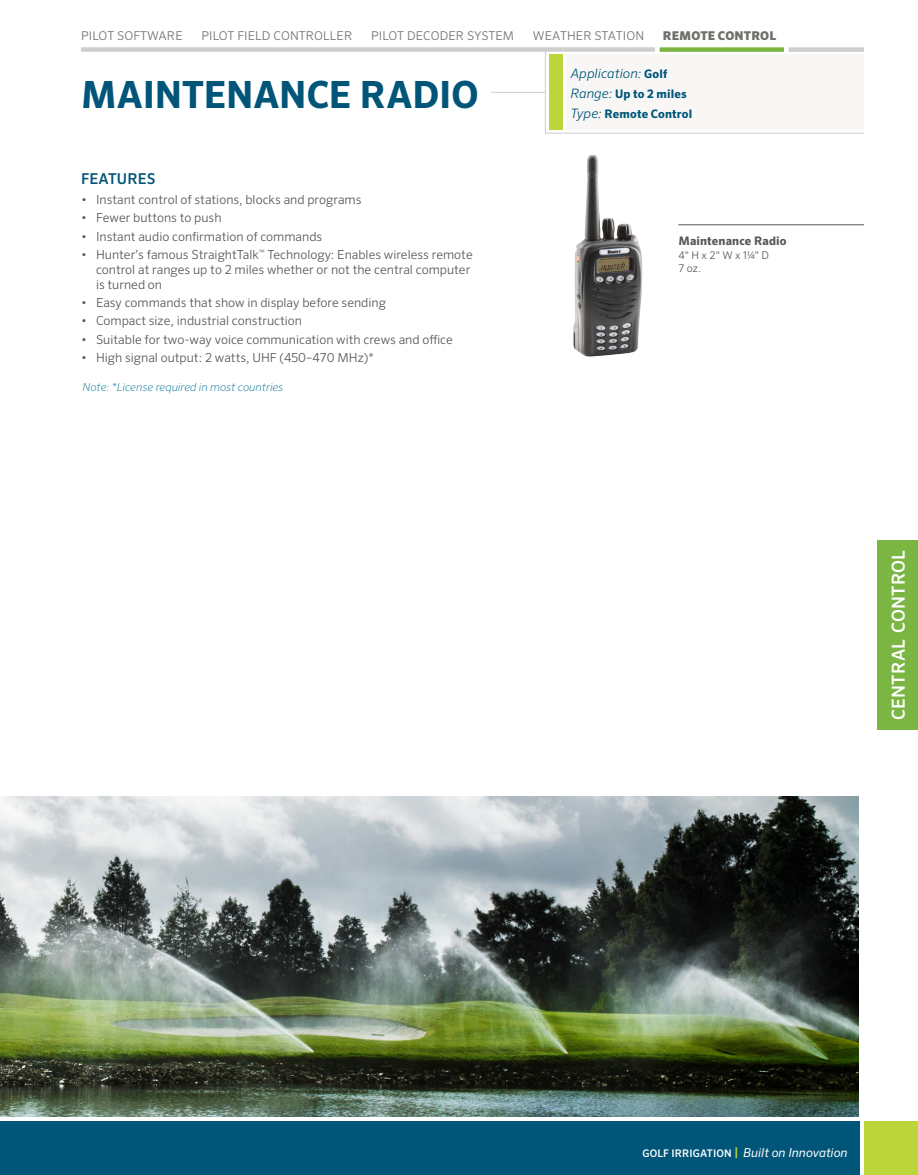
<style>
.page{position:relative;width:918px;height:1175px;background:#fff}
.page>*{position:absolute;margin:0;border:0;box-sizing:border-box;transform-origin:0 0}
.Product_Name_Header{font:700 37.5px "Sero Pro";letter-spacing:-.005em;color:#005579}
.t1{font:500 18px "Sero Pro";letter-spacing:.01em;color:#fff}
.Subhead{font:500 15px "Sero Pro";letter-spacing:.01em;color:#005579}
.Quick_Read_Specs{font:italic 300 13.05px "Sero Pro";letter-spacing:.005em;color:#005579}
.t2{font:300 12.45px/15px "Sero Pro";color:#565855}
.t3{font:italic 12.3px "Sero Pro";color:#fff}
.Top_Nav_Regular_-_Sp{font:300 12.15px "Sero Pro";letter-spacing:.01em;color:#706f6b}
.Top_Nav_Regular_-_Sp-2{font:900 12.15px "Sero Pro";letter-spacing:.01em;color:#706f6b}
.Quick_Read_Specs-2{font:700 11.7px "Sero Pro";letter-spacing:.015em;color:#005579}
.Side_bar_Information{font:700 11.7px "Sero Pro";letter-spacing:.01em;color:#565855}
.notes_style{font:italic 200 10.95px "Sero Pro";color:#077294}
.Side_bar_Information-2{font:300 10.65px/13.5px "Sero Pro";color:#565855}
.s1{font-weight:700;font-style:normal;font-size:11.7px}
.s2{font-weight:300;font-style:italic;font-size:13.05px}
.s3{font-weight:500;font-style:normal;font-size:10.5px}
.s4{font-weight:500;font-style:normal;font-size:12px;color:#bcd53a}
</style>
<div class="page">
<div style="left:0;top:1120px;width:860px;height:54px;background:#005579"></div>
<div style="left:864px;top:1120px;width:54px;height:54px;background:#bcd53a"></div>
<div style="left:878px;top:540px;width:40px;height:189px;background:#7ab641"></div>
<svg style="left:545px;top:50px;width:319px;height:84px"></svg>
<div style="left:566px;top:54px;width:298px;height:76px;background:#f8f7f5"></div>
<div style="left:81px;top:47px;width:574px;height:5px;background:#d0cecc"></div>
<div style="left:660px;top:47px;width:124px;height:5px;background:#7ab641"></div>
<div style="left:789px;top:47px;width:75px;height:5px;background:#d0cecc"></div>
<hr style="left:678px;top:224px;width:186px;height:1px;background:#565855">
<img style="left:573px;top:155px;width:70px;height:202px">
<div style="left:550px;top:54px;width:13px;height:76px;background:#bcd53a"></div>
<hr style="left:491px;top:92px;width:55px;height:1px;background:#d0cecc">
<img style="left:0;top:796px;width:859px;height:320px">
<p class="Top_Nav_Regular_-_Sp" style="left:81px;top:28px;width:103px">PILOT SOFTWARE</p>
<p class="Top_Nav_Regular_-_Sp" style="left:201px;top:28px;width:152px">PILOT FIELD CONTROLLER</p>
<p class="Top_Nav_Regular_-_Sp" style="left:371px;top:28px;width:145px">PILOT DECODER SYSTEM</p>
<p class="Top_Nav_Regular_-_Sp" style="left:533px;top:28px;width:113px">WEATHER STATION</p>
<p class="Top_Nav_Regular_-_Sp-2" style="left:663px;top:28px;width:115px">REMOTE CONTROL</p>
<p class="Product_Name_Header" style="left:81px;top:72px;width:399px">MAINTENANCE RADIO</p>
<p class="Subhead" style="left:81px;top:169px;width:76px">FEATURES</p>
<p class="t2" style="left:81px;top:192px;width:282px">• Instant control of stations, blocks and programs</p>
<p class="t2" style="left:81px;top:210px;width:142px">• Fewer buttons to push</p>
<p class="t2" style="left:81px;top:229px;width:243px">• Instant audio confirmation of commands</p>
<p class="t2" style="left:96px;top:247px;width:378px;text-indent:-15px">• Hunter’s famous StraightTalk<sup>™</sup> Technology: Enables wireless remote control at ranges up to 2 miles whether or not the central computer is turned on</p>
<p class="t2" style="left:81px;top:295px;width:307px">• Easy commands that show in display before sending</p>
<p class="t2" style="left:81px;top:313px;width:223px">• Compact size, industrial construction</p>
<p class="t2" style="left:81px;top:331px;width:373px">• Suitable for two-way voice communication with crews and office</p>
<p class="t2" style="left:81px;top:350px;width:294px">• High signal output: 2 watts, UHF (450–470 MHz)*</p>
<p class="notes_style" style="left:82px;top:380px;width:202px">Note: *License required in most countries</p>
<p class="Quick_Read_Specs" style="left:570px;top:65px;width:98px">Application: <span class="s1">Golf</span></p>
<p class="Quick_Read_Specs-2" style="left:570px;top:87px;width:118px"><span class="s2">Range:</span> Up to 2 miles</p>
<p class="Quick_Read_Specs-2" style="left:570px;top:107px;width:123px"><span class="s2">Type:</span> Remote Control</p>
<p class="Side_bar_Information" style="left:678px;top:234px;width:110px">Maintenance Radio</p>
<p class="Side_bar_Information-2" style="left:678px;top:248px;width:92px">4" H x 2" W x 1¼" D<br>7 oz.</p>
<h2 class="t1" style="left:888px;top:719px;width:171px;rotate:-90deg">CENTRAL CONTROL</h2>
<p class="t3" style="left:643px;top:1145px;width:207px"><span class="s3">GOLF IRRIGATION</span> <span class="s4">|</span> Built on Innovation</p>
</div>
